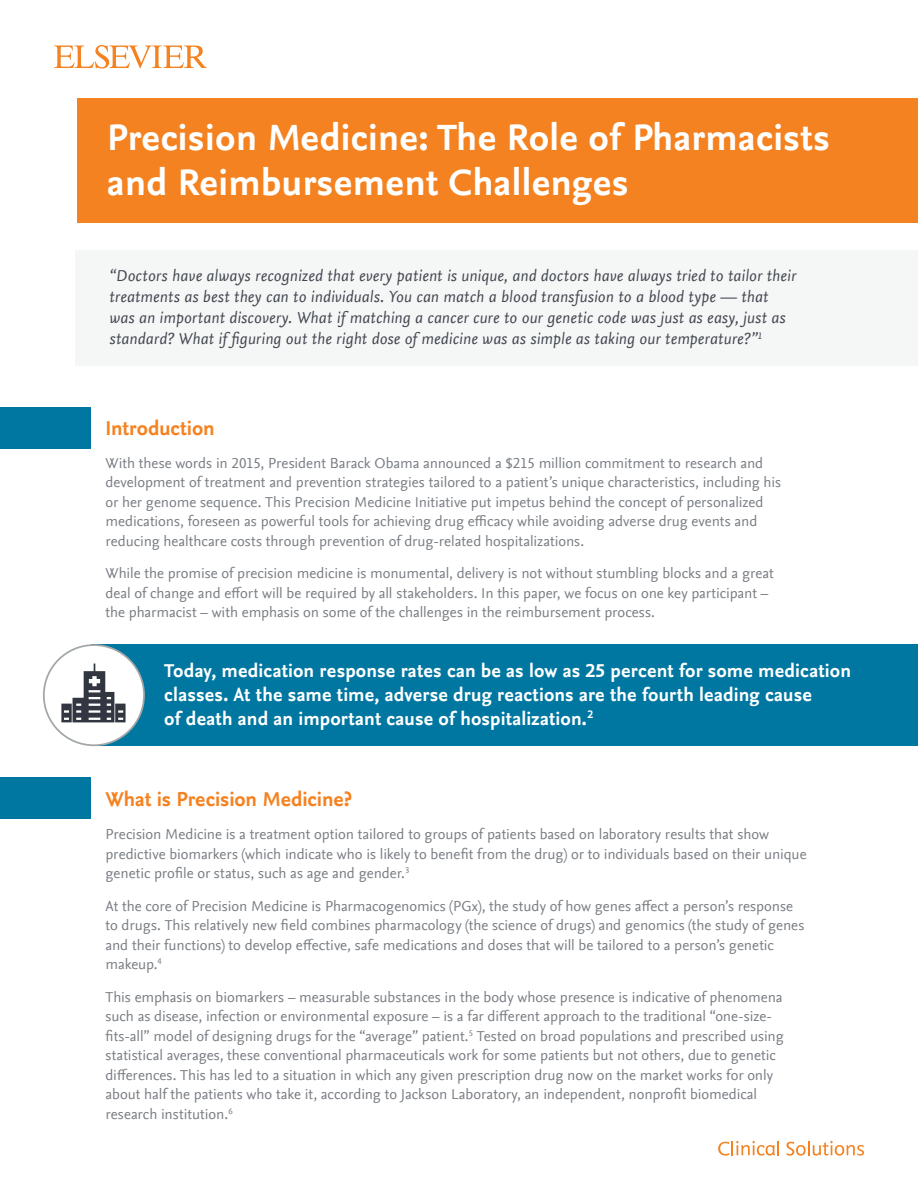
<style>
.page{position:relative;width:918px;height:1188px;background:#fff}
.page>*{position:absolute;margin:0;border:0;box-sizing:border-box;transform-origin:0 0}
.t1{font:700 38.25px/45px "Nexus Sans Offc Pro";letter-spacing:.01em;color:#fff}
.t2{font:700 21px "Nexus Sans Offc Pro";letter-spacing:-.005em;color:#f58220}
.t3{font:700 19.5px/24px "Nexus Sans Offc Pro";letter-spacing:.005em;color:#fff}
.t4{font:italic 16.5px/21px "Nexus Sans Offc Pro";letter-spacing:.01em;color:#42464f}
.t5{font:15px/19.5px "Nexus Sans Offc Pro";color:#787d83}
</style>
<div class="page">
<div style="left:77px;top:99px;width:841px;height:124px;background:#f58220"></div>
<div style="left:0;top:407px;width:91px;height:42px;background:#0077a0"></div>
<div style="left:0;top:777px;width:91px;height:41px;background:#0077a0"></div>
<div style="left:76px;top:250px;width:842px;height:116px;background:#f5f6f6"></div>
<div style="left:91px;top:644px;width:827px;height:102px;background:#0077a0"></div>
<div style="left:44px;top:645px;width:100px;height:100px;background:#fff;border-radius:50%"></div>
<div style="left:43px;top:644px;width:102px;height:102px;border:2px solid #a3a7a9;border-radius:50%"></div>
<svg style="left:61px;top:664px;width:65px;height:58px"></svg>
<svg style="left:718px;top:1141px;width:61px;height:15px"></svg>
<svg style="left:786px;top:1141px;width:78px;height:15px"></svg>
<svg style="left:54px;top:45px;width:153px;height:24px"></svg>
<h1 class="t1" style="left:107px;top:113px;width:724px">Precision Medicine: The Role of Pharmacists and Reimbursement Challenges</h1>
<p class="t4" style="left:109px;top:264px;width:688px">“Doctors have always recognized that every patient is unique, and doctors have always tried to tailor their treatments as best they can to individuals. You can match a blood transfusion to a blood type — that was an important discovery. What if matching a cancer cure to our genetic code was just as easy, just as standard? What if figuring out the right dose of medicine was as simple as taking our temperature?”<sup>1</sup></p>
<h2 class="t2" style="left:105px;top:412px;width:111px">Introduction</h2>
<p class="t5" style="left:105px;top:452px;width:677px">With these words in 2015, President Barack Obama announced a $215 million commitment to research and development of treatment and prevention strategies tailored to a patient’s unique characteristics, including his or her genome sequence. This Precision Medicine Initiative put impetus behind the concept of personalized medications, foreseen as powerful tools for achieving drug efficacy while avoiding adverse drug events and reducing healthcare costs through prevention of drug-related hospitalizations.</p>
<p class="t5" style="left:105px;top:563px;width:670px">While the promise of precision medicine is monumental, delivery is not without stumbling blocks and a great deal of change and effort will be required by all stakeholders. In this paper, we focus on one key participant – the pharmacist – with emphasis on some of the challenges in the reimbursement process.</p>
<h3 class="t3" style="left:164px;top:657px;width:688px">Today, medication response rates can be as low as 25 percent for some medication classes. At the same time, adverse drug reactions are the fourth leading cause<br>of death and an important cause of hospitalization.<sup>2</sup></h3>
<h2 class="t2" style="left:105px;top:784px;width:248px">What is Precision Medicine?</h2>
<p class="t5" style="left:105px;top:824px;width:703px">Precision Medicine is a treatment option tailored to groups of patients based on laboratory results that show predictive biomarkers (which indicate who is likely to benefit from the drug) or to individuals based on their unique genetic profile or status, such as age and gender.<sup>3</sup></p>
<p class="t5" style="left:105px;top:895px;width:700px">At the core of Precision Medicine is Pharmacogenomics (PGx), the study of how genes affect a person’s response to drugs. This relatively new field combines pharmacology (the science of drugs) and genomics (the study of genes and their functions) to develop effective, safe medications and doses that will be tailored to a person’s genetic makeup.<sup>4</sup></p>
<p class="t5" style="left:105px;top:986px;width:680px">This emphasis on biomarkers – measurable substances in the body whose presence is indicative of phenomena such as disease, infection or environmental exposure – is a far different approach to the traditional “one-size&shy;fits-all” model of designing drugs for the “average” patient.<sup>5</sup> Tested on broad populations and prescribed using statistical averages, these conventional pharmaceuticals work for some patients but not others, due to genetic differences. This has led to a situation in which any given prescription drug now on the market works for only about half the patients who take it, according to Jackson Laboratory, an independent, nonprofit biomedical research institution.<sup>6</sup></p>
</div>
